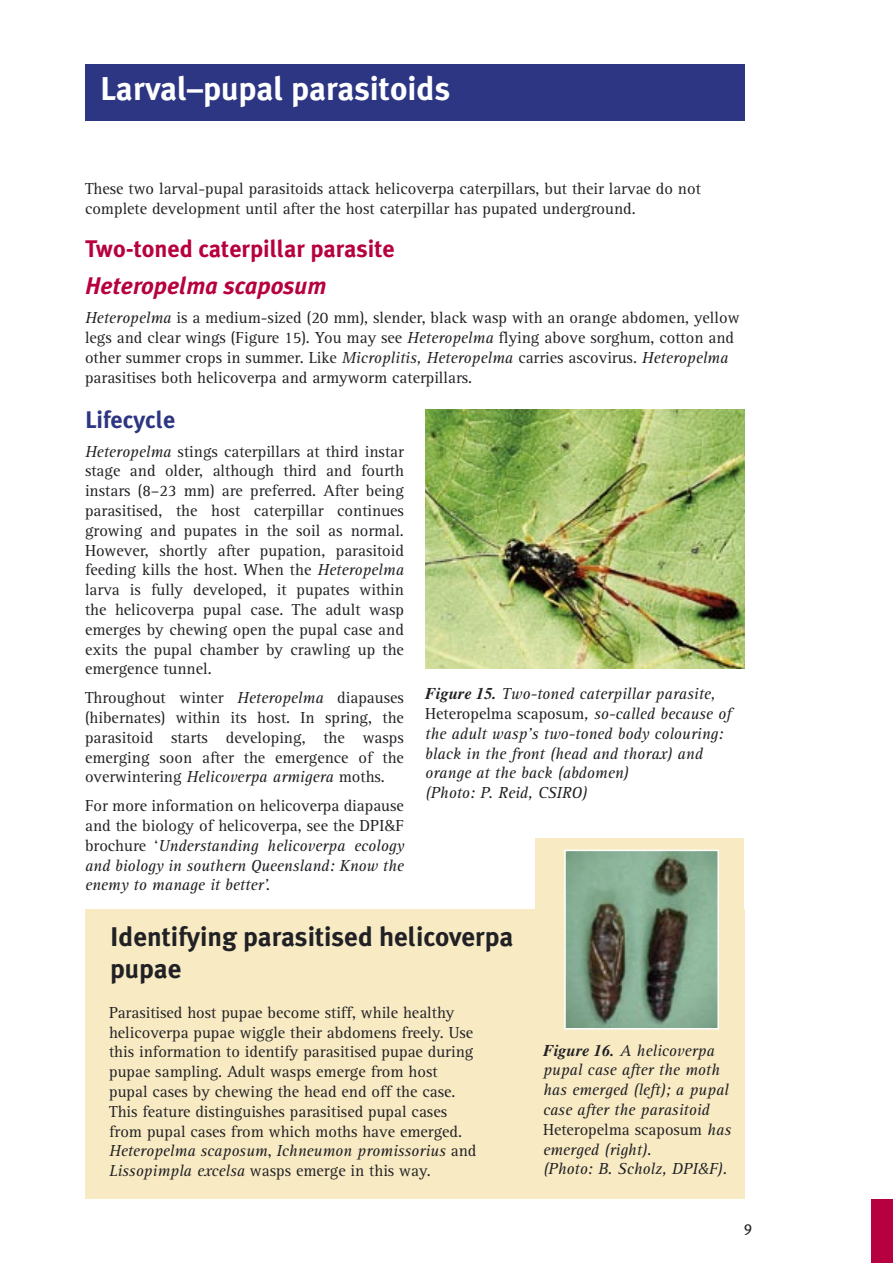
<style>
.page{position:relative;width:893px;height:1263px;background:#fff}
.page>*{position:absolute;margin:0;border:0;box-sizing:border-box;transform-origin:0 0}
.t1{font:700 33px "Meta Plus";color:#fff}
.t2{font:700 27px/32.4px "Meta Plus";color:#212125}
.t3{font:700 24px "Meta Plus";color:#b7003f}
.t4{font:italic 700 24px "Meta Plus";color:#b7003f}
.t5{font:700 24px "Meta Plus";color:#2d3682}
.t6{font:16.5px/19.8px "Agfa Rotis Serif";color:#212125}
.t7{font:italic 16.5px/19.8px "Agfa Rotis Serif";color:#212125}
.t8{font:15px "Meta Plus";color:#212125}
.s1{font-style:italic}
.s2{font-style:normal}
.s3{font-family:"Times";font-weight:700}
</style>
<div class="page">
<div style="left:536px;top:838px;width:208px;height:361px;background:#f8eac3"></div>
<div style="left:85px;top:909px;width:659px;height:290px;background:#f8eac3"></div>
<div style="left:872px;top:1199px;width:21px;height:64px;background:#b7003f"></div>
<img style="left:426px;top:409px;width:318px;height:260px">
<div style="left:85px;top:64px;width:659px;height:57px;background:#2d3682"></div>
<img style="left:567px;top:853px;width:149px;height:173px">
<div style="left:564px;top:850px;width:155px;height:179px;border:2px solid #fff"></div>
<h1 class="t1" style="left:100px;top:69px;width:352px">Larval–pupal parasitoids</h1>
<p class="t6" style="left:85px;top:180px;width:617px">These two larval-pupal parasitoids attack helicoverpa caterpillars, but their larvae do not complete development until after the host caterpillar has pupated underground.</p>
<h3 class="t3" style="left:85px;top:234px;width:311px">Two-toned caterpillar parasite</h3>
<h3 class="t4" style="left:85px;top:272px;width:243px">Heteropelma scaposum</h3>
<p class="t6" style="left:85px;top:308px;width:656px"><span class="s1">Heteropelma</span> is a medium-sized (20 mm), slender, black wasp with an orange abdomen, yellow legs and clear wings (Figure 15). You may see <span class="s1">Heteropelma</span> flying above sorghum, cotton and other summer crops in summer. Like <span class="s1">Microplitis, Heteropelma</span> carries ascovirus. <span class="s1">Heteropelma </span>parasitises both helicoverpa and armyworm caterpillars.</p>
<h3 class="t5" style="left:85px;top:405px;width:92px">Lifecycle</h3>
<p class="t6" style="left:85px;top:442px;width:320px;text-align:justify"><span class="s1">Heteropelma</span> stings caterpillars at third instar stage and older, although third and fourth instars (8–23 mm) are preferred. After being parasitised, the host caterpillar continues growing and pupates in the soil as normal.<br>However, shortly after pupation, parasitoid feeding kills the host. When the <span class="s1">Heteropelma </span>larva is fully developed, it pupates within the helicoverpa pupal case. The adult wasp emerges by chewing open the pupal case and exits the pupal chamber by crawling up the emergence tunnel.</p>
<p class="t6" style="left:85px;top:688px;width:320px;text-align:justify">Throughout winter <span class="s1">Heteropelma</span> diapauses (hibernates) within its host. In spring, the parasitoid starts developing, the wasps emerging soon after the emergence of the overwintering <span class="s1">Helicoverpa armigera</span> moths.</p>
<p class="t7" style="left:85px;top:796px;width:320px;text-align:justify"><span class="s2">For more information on helicoverpa diapause and the biology of helicoverpa, see the DPI&amp;F brochure ‘</span>Understanding helicoverpa ecology and biology in southern Queensland: Know the enemy to manage it better’.</p>
<p class="t7" style="left:425px;top:684px;width:308px"><span class="s3">Figure 15.</span> Two-toned caterpillar parasite, <span class="s2">Heteropelma scaposum</span>, so-called because of the adult wasp’s two-toned body colouring: black in the front (head and thorax) and orange at the back (abdomen)<br>(Photo: P. Reid, CSIRO)</p>
<h2 class="t2" style="left:110px;top:920px;width:405px">Identifying parasitised helicoverpa pupae</h2>
<p class="t6" style="left:109px;top:1003px;width:369px">Parasitised host pupae become stiff, while healthy helicoverpa pupae wiggle their abdomens freely. Use this information to identify parasitised pupae during pupae sampling. Adult wasps emerge from host pupal cases by chewing the head end off the case.<br>This feature distinguishes parasitised pupal cases from pupal cases from which moths have emerged.<br><span class="s1">Heteropelma scaposum</span>, <span class="s1">Ichneumon promissorius</span> and <span class="s1">Lissopimpla excelsa</span> wasps emerge in this way.</p>
<p class="t7" style="left:543px;top:1041px;width:190px"><span class="s3">Figure 16.</span> A helicoverpa pupal case after the moth has emerged (left); a pupal case after the parasitoid<br><span class="s2">Heteropelma scaposum</span> has emerged (right).<br>(Photo: B. Scholz, DPI&amp;F).</p>
<p class="t8" style="left:744px;top:1218px;width:10px">9</p>
</div>
